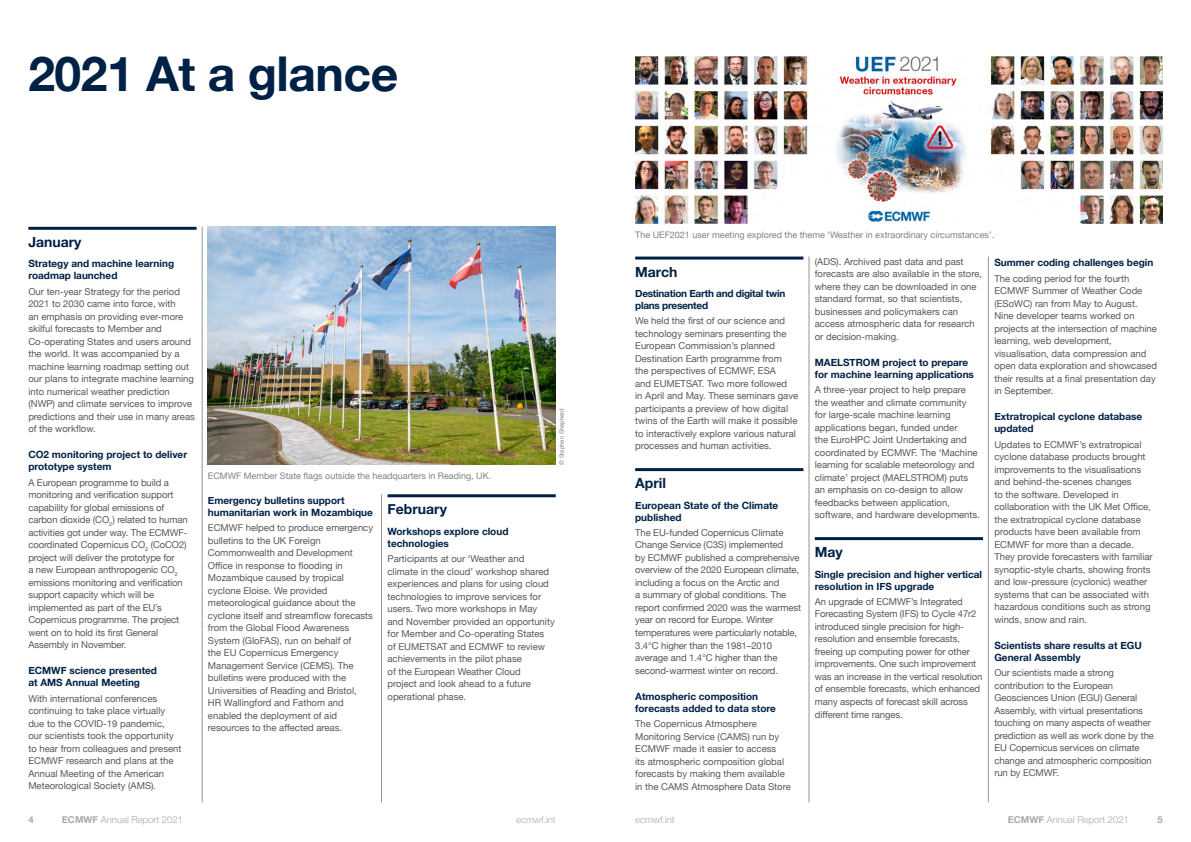
<style>
.page{position:relative;width:1191px;height:842px;background:#fff}
.page>*{position:absolute;margin:0;border:0;box-sizing:border-box;transform-origin:0 0}
.t1{font:700 48px "Helvetica Neue";letter-spacing:-.01em;color:#002146}
.t2{font:700 14px "Helvetica Neue";color:#002146}
.t3{font:700 10px/12px "Helvetica Neue";color:#002146}
.t4{font:700 10px/12px "Helvetica Neue";letter-spacing:-.025em;color:#002146}
.t5{font:9.5px/12.5px "Helvetica Neue";color:#57585a}
.t6{font:300 9.5px "Helvetica Neue";color:#a8a9ad}
.t7{font:700 9.5px "Helvetica Neue";color:#a8a9ad}
.t8{font:9px "Helvetica Neue";color:#808285}
.t9{font:6px "Helvetica Neue";color:#808285}
.s1{font-weight:700}
</style>
<div class="page">
<hr style="left:202px;top:227px;width:1px;height:575px;background:#939598">
<hr style="left:809px;top:257px;width:1px;height:545px;background:#939598">
<hr style="left:381px;top:494px;width:1px;height:308px;background:#939598">
<hr style="left:988px;top:257px;width:1px;height:545px;background:#939598">
<hr style="left:28px;top:227px;width:169px;height:3px;background:#002146">
<hr style="left:387px;top:494px;width:169px;height:3px;background:#002146">
<hr style="left:635px;top:257px;width:168px;height:3px;background:#002146">
<hr style="left:635px;top:468px;width:168px;height:3px;background:#002146">
<hr style="left:814px;top:537px;width:169px;height:3px;background:#002146">
<img style="left:635px;top:57px;width:527px;height:167px">
<img style="left:208px;top:227px;width:348px;height:238px">
<h1 class="t1" style="left:28px;top:36px;width:371px">2021 At a glance</h1>
<h2 class="t2" style="left:28px;top:231px;width:55px">January</h2>
<p class="t3" style="left:28px;top:258px;width:147px">Strategy and machine learning roadmap launched</p>
<p class="t5" style="left:28px;top:286px;width:168px">Our ten-year Strategy for the period 2021 to 2030 came into force, with<br>an emphasis on providing ever-more skilful forecasts to Member and Co-operating States and users around the world. It was accompanied by a machine learning roadmap setting out our plans to integrate machine learning into numerical weather prediction (NWP) and climate services to improve predictions and their use in many areas of the workflow.</p>
<p class="t3" style="left:28px;top:449px;width:160px">CO2 monitoring project to deliver prototype system</p>
<p class="t5" style="left:28px;top:477px;width:161px">A European programme to build a monitoring and verification support capability for global emissions of carbon dioxide (CO<sub>2</sub>) related to human activities got under way. The ECMWF&shy;coordinated Copernicus CO<sub>2</sub> (CoCO2) project will deliver the prototype for<br>a new European anthropogenic CO<sub>2 </sub>emissions monitoring and verification support capacity which will be implemented as part of the EU’s Copernicus programme. The project went on to hold its first General Assembly in November.</p>
<p class="t3" style="left:28px;top:665px;width:130px">ECMWF science presented at AMS Annual Meeting</p>
<p class="t5" style="left:28px;top:693px;width:155px">With international conferences continuing to take place virtually due to the COVID-19 pandemic,<br>our scientists took the opportunity to hear from colleagues and present<br>ECMWF research and plans at the<br>Annual Meeting of the American<br>Meteorological Society (AMS).</p>
<p class="t8" style="left:208px;top:469px;width:285px">ECMWF Member State flags outside the headquarters in Reading, UK.</p>
<p class="t9" style="left:557px;top:465px;width:58px;rotate:-90deg">© Stephen Shepherd</p>
<p class="t3" style="left:208px;top:495px;width:166px">Emergency bulletins support humanitarian work in Mozambique</p>
<p class="t5" style="left:208px;top:522px;width:167px">ECMWF helped to produce emergency bulletins to the UK Foreign<br>Commonwealth and Development<br>Office in response to flooding in<br>Mozambique caused by tropical cyclone Eloise. We provided meteorological guidance about the cyclone itself and streamflow forecasts from the Global Flood Awareness<br>System (GloFAS), run on behalf of<br>the EU Copernicus Emergency<br>Management Service (CEMS). The bulletins were produced with the<br>Universities of Reading and Bristol,<br>HR Wallingford and Fathom and enabled the deployment of aid resources to the affected areas.</p>
<h2 class="t2" style="left:387px;top:498px;width:61px">February</h2>
<p class="t3" style="left:387px;top:525px;width:122px">Workshops explore cloud technologies</p>
<p class="t5" style="left:387px;top:553px;width:169px">Participants at our ‘Weather and climate in the cloud’ workshop shared experiences and plans for using cloud technologies to improve services for users. Two more workshops in May and November provided an opportunity for Member and Co-operating States of EUMETSAT and ECMWF to review achievements in the pilot phase<br>of the European Weather Cloud<br>project and look ahead to a future operational phase.</p>
<p class="t8" style="left:635px;top:228px;width:360px">The UEF2021 user meeting explored the theme ‘Weather in extraordinary circumstances’.</p>
<h2 class="t2" style="left:635px;top:261px;width:44px">March</h2>
<p class="t4" style="left:635px;top:288px;width:152px">Destination Earth and digital twin plans presented</p>
<p class="t5" style="left:635px;top:315px;width:164px">We held the first of our science and technology seminars presenting the European Commission’s planned Destination Earth programme from<br>the perspectives of ECMWF, ESA<br>and EUMETSAT. Two more followed<br>in April and May. These seminars gave participants a preview of how digital twins of the Earth will make it possible to interactively explore various natural processes and human activities.</p>
<h2 class="t2" style="left:635px;top:472px;width:32px">April</h2>
<p class="t3" style="left:635px;top:499px;width:145px">European State of the Climate published</p>
<p class="t5" style="left:635px;top:527px;width:167px">The EU-funded Copernicus Climate Change Service (C3S) implemented<br>by ECMWF published a comprehensive overview of the 2020 European climate, including a focus on the Arctic and<br>a summary of global conditions. The report confirmed 2020 was the warmest year on record for Europe. Winter temperatures were particularly notable, 3.4°C higher than the 1981–2010 average and 1.4°C higher than the second-warmest winter on record.</p>
<p class="t3" style="left:635px;top:690px;width:142px">Atmospheric composition forecasts added to data store</p>
<p class="t5" style="left:635px;top:718px;width:157px">The Copernicus Atmosphere<br>Monitoring Service (CAMS) run by<br>ECMWF made it easier to access<br>its atmospheric composition global forecasts by making them available in the CAMS Atmosphere Data Store</p>
<p class="t5" style="left:814px;top:256px;width:169px">(ADS). Archived past data and past forecasts are also available in the store, where they can be downloaded in one standard format, so that scientists, businesses and policymakers can access atmospheric data for research or decision-making.</p>
<p class="t3" style="left:814px;top:357px;width:161px">MAELSTROM project to prepare for machine learning applications</p>
<p class="t5" style="left:814px;top:384px;width:167px">A three-year project to help prepare the weather and climate community for large-scale machine learning applications began, funded under<br>the EuroHPC Joint Undertaking and coordinated by ECMWF. The ‘Machine learning for scalable meteorology and climate’ project (MAELSTROM) puts an emphasis on co-design to allow feedbacks between application, software, and hardware developments.</p>
<h2 class="t2" style="left:814px;top:541px;width:30px">May</h2>
<p class="t3" style="left:814px;top:568px;width:169px">Single precision and higher vertical resolution in IFS upgrade</p>
<p class="t5" style="left:814px;top:596px;width:169px">An upgrade of ECMWF’s Integrated Forecasting System (IFS) to Cycle 47r2 introduced single precision for high&shy;resolution and ensemble forecasts, freeing up computing power for other improvements. One such improvement was an increase in the vertical resolution of ensemble forecasts, which enhanced many aspects of forecast skill across different time ranges.</p>
<p class="t3" style="left:994px;top:257px;width:161px">Summer coding challenges begin</p>
<p class="t5" style="left:994px;top:273px;width:164px">The coding period for the fourth<br>ECMWF Summer of Weather Code (ESoWC) ran from May to August.<br>Nine developer teams worked on projects at the intersection of machine learning, web development, visualisation, data compression and open data exploration and showcased their results at a final presentation day in September.</p>
<p class="t3" style="left:994px;top:411px;width:149px">Extratropical cyclone database updated</p>
<p class="t5" style="left:994px;top:439px;width:160px">Updates to ECMWF’s extratropical cyclone database products brought improvements to the visualisations and behind-the-scenes changes<br>to the software. Developed in collaboration with the UK Met Office, the extratropical cyclone database products have been available from ECMWF for more than a decade.<br>They provide forecasters with familiar synoptic-style charts, showing fronts and low-pressure (cyclonic) weather systems that can be associated with hazardous conditions such as strong winds, snow and rain.</p>
<p class="t3" style="left:994px;top:640px;width:149px">Scientists share results at EGU<br>General Assembly</p>
<p class="t5" style="left:994px;top:667px;width:161px">Our scientists made a strong contribution to the European<br>Geosciences Union (EGU) General<br>Assembly, with virtual presentations touching on many aspects of weather prediction as well as work done by the<br>EU Copernicus services on climate change and atmospheric composition run by ECMWF.</p>
<p class="t7" style="left:28px;top:812px;width:7px">4</p>
<p class="t6" style="left:62px;top:812px;width:123px"><span class="s1">ECMWF</span> Annual Report 2021</p>
<p class="t6" style="left:516px;top:812px;width:41px">ecmwf.int</p>
<p class="t6" style="left:635px;top:812px;width:41px">ecmwf.int</p>
<p class="t6" style="left:1007px;top:812px;width:123px"><span class="s1">ECMWF</span> Annual Report 2021</p>
<p class="t7" style="left:1157px;top:812px;width:7px">5</p>
</div>
